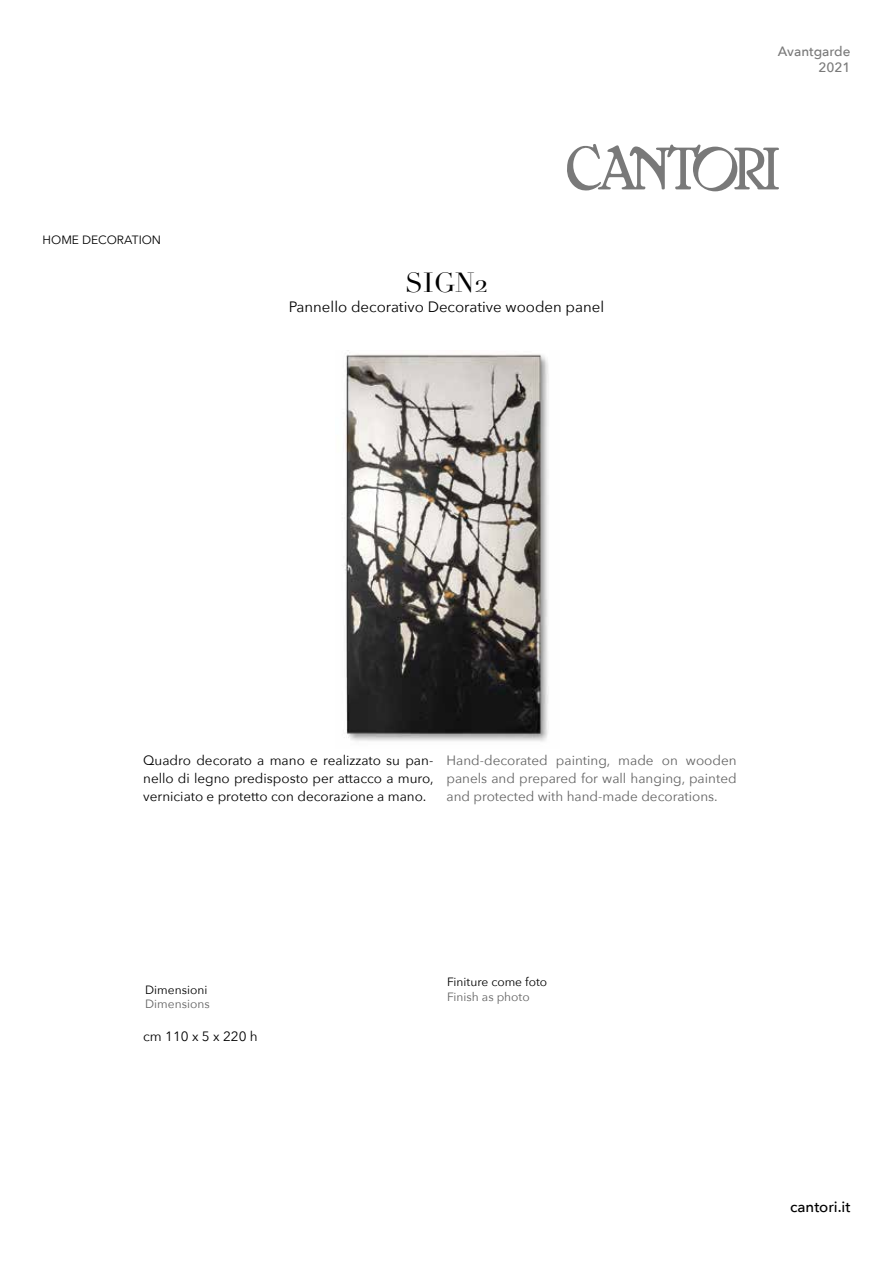
<style>
.page{position:relative;width:893px;height:1263px;background:#fff}
.page>*{position:absolute;margin:0;border:0;box-sizing:border-box;transform-origin:0 0}
.t1{font:27px "Didot";color:#000}
.t2{font:15px "Avenir Next";color:#000}
.t3{font:500 15px "Avenir Next";color:#000}
.t4{font:13.5px/18px "Avenir Next";color:#000;text-align:justify}
.t5{font:13.5px/18px "Avenir Next";color:#636363;text-align:justify}
.t6{font:500 13.5px/16.2px "Avenir Next";color:#797979;text-align:right}
.t7{font:12px "Avenir Next";color:#000}
.t8{font:12px "Avenir Next";color:#636363}
</style>
<div class="page">
<svg style="left:567px;top:144px;width:212px;height:47px"></svg>
<img style="left:345px;top:350px;width:204px;height:392px">
<p class="t7" style="left:43px;top:230px;width:120px">HOME DECORATION</p>
<h1 class="t1" style="left:405px;top:267px;width:84px">SIGN2</h1>
<p class="t2" style="left:289px;top:294px;width:317px">Pannello decorativo Decorative wooden panel</p>
<p class="t6" style="left:778px;top:43px;width:74px">Avantgarde<br>2021</p>
<p class="t4" style="left:143px;top:751px;width:292px">Quadro decorato a mano e realizzato su pan&shy;nello di legno predisposto per attacco a muro, verniciato e protetto con decorazione a mano.</p>
<p class="t5" style="left:446px;top:751px;width:292px">Hand-decorated painting, made on wooden panels and prepared for wall hanging, painted and protected with hand-made decorations.</p>
<p class="t7" style="left:145px;top:979px;width:64px">Dimensioni</p>
<p class="t8" style="left:145px;top:994px;width:66px">Dimensions</p>
<p class="t4" style="left:143px;top:1027px;width:116px">cm 110 x 5 x 220 h</p>
<p class="t7" style="left:447px;top:972px;width:102px">Finiture come foto</p>
<p class="t8" style="left:447px;top:986px;width:84px">Finish as photo</p>
<p class="t3" style="left:790px;top:1194px;width:62px">cantori.it</p>
</div>
